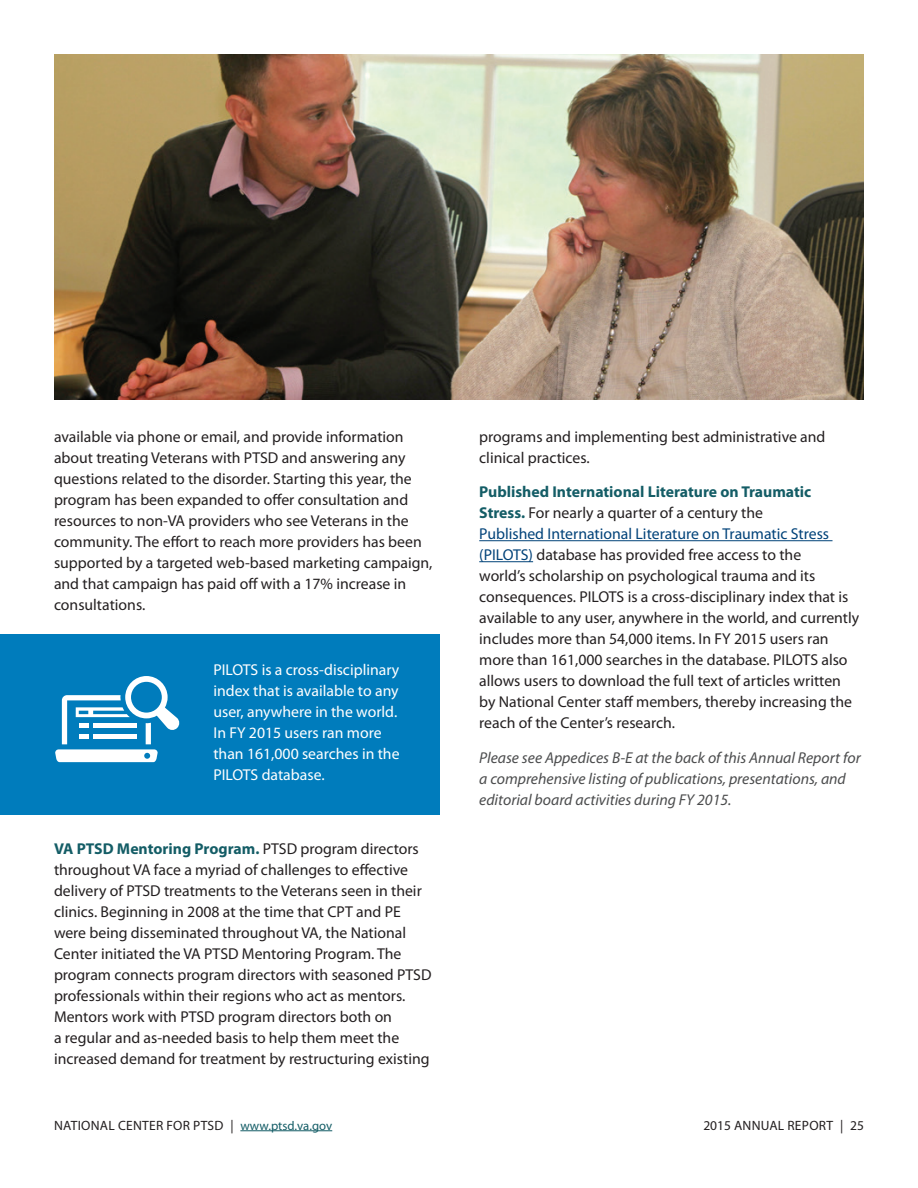
<style>
.page{position:relative;width:918px;height:1188px;background:#fff}
.page>*{position:absolute;margin:0;border:0;box-sizing:border-box;transform-origin:0 0}
.t1{font:15.75px/21px "Myriad Pro";color:#231f20}
.t2{font:italic 15.75px/21px "Myriad Pro";color:#4b4c4d}
.t3{font:15.75px/21px "Myriad Pro";color:#fff}
.t4{font:13.5px "Myriad Pro";letter-spacing:.02em;color:#231f20}
.s1{font-weight:700;color:#145d66}
.s2{color:#004279}
.s3{font-size:12.75px;color:#145d66}
</style>
<div class="page">
<hr style="left:240px;top:1130px;width:92px;height:1px;background:#145d66">
<hr style="left:479px;top:540px;width:354px;height:1px;background:#004279">
<hr style="left:479px;top:561px;width:54px;height:1px;background:#004279">
<img style="left:54px;top:54px;width:810px;height:346px">
<div style="left:0;top:635px;width:440px;height:180px;background:#007cbc"></div>
<svg style="left:55px;top:676px;width:125px;height:86px"></svg>
<p class="t1" style="left:54px;top:426px;width:380px">available via phone or email, and provide information about treating Veterans with PTSD and answering any questions related to the disorder. Starting this year, the program has been expanded to offer consultation and resources to non-VA providers who see Veterans in the community. The effort to reach more providers has been supported by a targeted web-based marketing campaign, and that campaign has paid off with a 17% increase in consultations.</p>
<p class="t3" style="left:213px;top:659px;width:188px">PILOTS is a cross-disciplinary index that is available to any user, anywhere in the world.<br>In FY 2015 users ran more than 161,000 searches in the<br>PILOTS database.</p>
<p class="t1" style="left:54px;top:838px;width:379px"><span class="s1">VA PTSD Mentoring Program.</span> PTSD program directors throughout VA face a myriad of challenges to effective delivery of PTSD treatments to the Veterans seen in their clinics. Beginning in 2008 at the time that CPT and PE were being disseminated throughout VA, the National Center initiated the VA PTSD Mentoring Program. The program connects program directors with seasoned PTSD professionals within their regions who act as mentors.<br>Mentors work with PTSD program directors both on<br>a regular and as-needed basis to help them meet the increased demand for treatment by restructuring existing</p>
<p class="t1" style="left:479px;top:426px;width:348px">programs and implementing best administrative and clinical practices.</p>
<p class="t1" style="left:479px;top:481px;width:382px"><span class="s1">Published International Literature on Traumatic Stress.</span> For nearly a quarter of a century the<br><span class="s2">Published International Literature on Traumatic Stress (PILOTS)</span> database has provided free access to the<br>world’s scholarship on psychological trauma and its consequences. PILOTS is a cross-disciplinary index that is available to any user, anywhere in the world, and currently includes more than 54,000 items. In FY 2015 users ran more than 161,000 searches in the database. PILOTS also allows users to download the full text of articles written by National Center staff members, thereby increasing the reach of the Center’s research.</p>
<p class="t2" style="left:479px;top:747px;width:383px">Please see Appedices B-E at the back of this Annual Report for a comprehensive listing of publications, presentations, and editorial board activities during FY 2015.</p>
<p class="t4" style="left:54px;top:1117px;width:280px">NATIONAL CENTER FOR PTSD | <span class="s3">www.ptsd.va.gov</span></p>
<p class="t4" style="left:703px;top:1117px;width:162px">2015 ANNUAL REPORT | 25</p>
</div>
